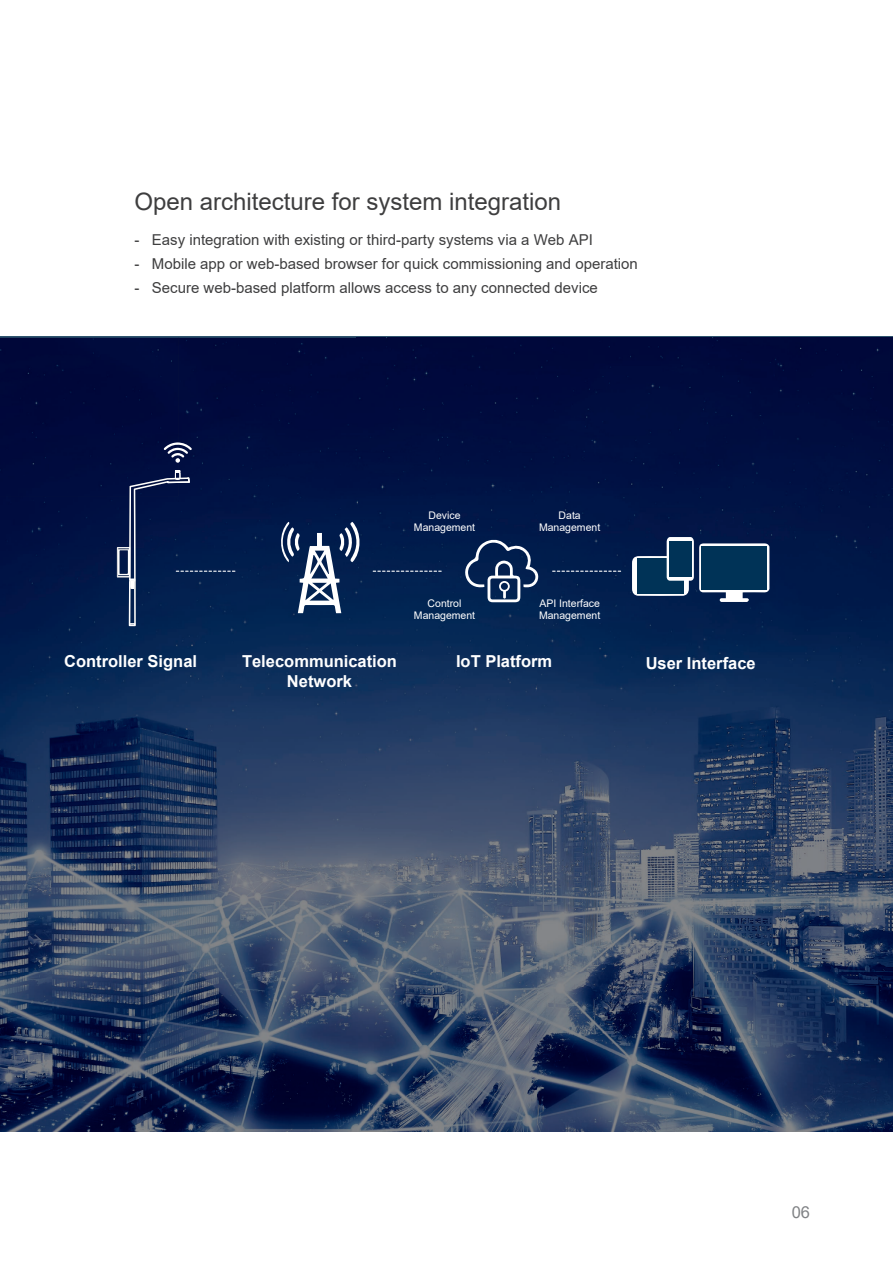
<style>
.page{position:relative;width:893px;height:1263px;background:#fff}
.page>*{position:absolute;margin:0;border:0;box-sizing:border-box;transform-origin:0 0}
.t1{font:24px "Arial";color:#3e3e3f}
.t2{font:700 16.5px/19.5px "Arial";color:#fff;text-align:center}
.t3{font:16.5px "Arial";color:#808285}
.t4{font:15px "Arial";color:#3e3e3f}
.t5{font:10.5px/12px "Arial";color:#fff;text-align:center}
</style>
<div class="page">
<img style="left:0;top:338px;width:893px;height:793px">
<hr style="left:0;top:337px;width:893px;height:1px;background:#2e546e">
<svg style="left:278px;top:522px;width:84px;height:91px"></svg>
<svg style="left:552px;top:571px;width:69px;height:1px"></svg>
<svg style="left:373px;top:571px;width:69px;height:1px"></svg>
<svg style="left:463px;top:539px;width:76px;height:63px;background:#31496f"></svg>
<svg style="left:632px;top:537px;width:137px;height:65px;background:#2d5071"></svg>
<div style="left:669px;top:541px;width:23px;height:35px;background:#003357"></div>
<svg style="left:129px;top:470px;width:106px;height:156px;background:#071f4e"></svg>
<svg style="left:164px;top:442px;width:28px;height:21px"></svg>
<img style="left:117px;top:547px;width:18px;height:79px">
<h1 class="t1" style="left:134px;top:185px;width:428px">Open architecture for system integration</h1>
<p class="t4" style="left:134px;top:229px;width:460px">- Easy integration with existing or third-party systems via a Web API</p>
<p class="t4" style="left:134px;top:253px;width:505px">- Mobile app or web-based browser for quick commissioning and operation</p>
<p class="t4" style="left:134px;top:277px;width:465px">- Secure web-based platform allows access to any connected device</p>
<p class="t5" style="left:414px;top:509px;width:63px">Device<br>Management</p>
<p class="t5" style="left:539px;top:509px;width:63px">Data<br>Management</p>
<p class="t5" style="left:414px;top:597px;width:63px">Control<br>Management</p>
<p class="t5" style="left:539px;top:597px;width:63px;text-align:left">API Interface<br>Management</p>
<p class="t2" style="left:64px;top:652px;width:134px">Controller Signal</p>
<p class="t2" style="left:646px;top:653px;width:112px">User Interface</p>
<p class="t2" style="left:242px;top:652px;width:156px">Telecommunication<br>Network</p>
<p class="t2" style="left:456px;top:652px;width:98px">IoT Platform</p>
<p class="t3" style="left:792px;top:1201px;width:20px">06</p>
</div>
